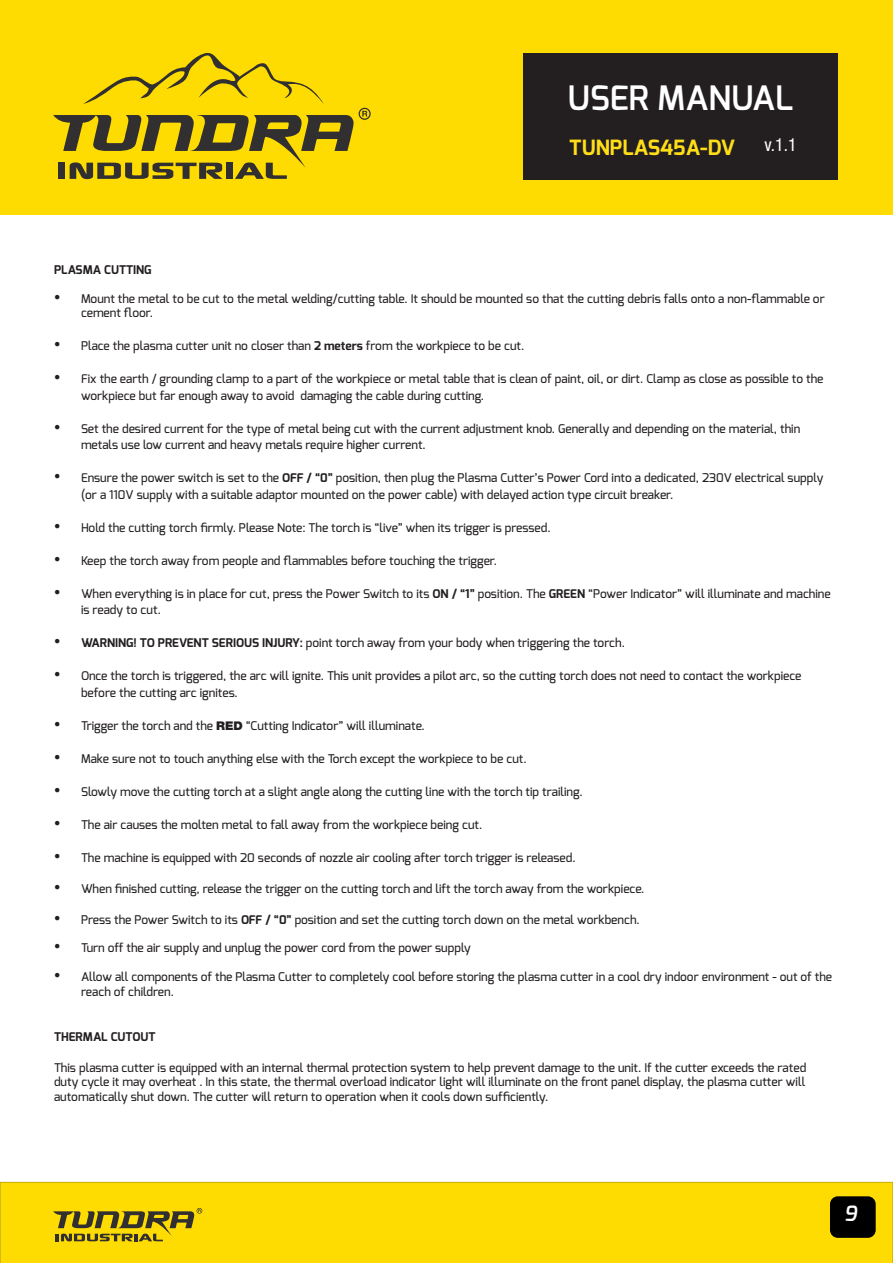
<style>
.page{position:relative;width:893px;height:1263px;background:#fff}
.page>*{position:absolute;margin:0;border:0;box-sizing:border-box;transform-origin:0 0}
.t1{font:600 33.6px "Exo";color:#fff}
.t2{font:700 21px "Exo";color:#ffde17}
.t3{font:italic 600 21px "Exo";color:#fff}
.t4{font:condensed 18px "Helvetica Neue LT Std";color:#fff}
.t5{font:500 12px/16.5px "Exo";color:#231f20}
.t6{font:700 12px "Exo";color:#231f20}
.s1{font-family:"Times New Roman";font-weight:400;font-size:18px}
.s2{font-weight:700}
.s3{font-family:"Helvetica Neue LT Std";font-weight:900}
</style>
<div class="page">
<div style="left:0;top:0;width:892px;height:215px;background:#ffdc01"></div>
<svg style="left:53px;top:52px;width:318px;height:127px"></svg>
<div style="left:0;top:1182px;width:893px;height:81px;background:#ffdc01"></div>
<svg style="left:53px;top:1208px;width:149px;height:33px;background:#b09a12"></svg>
<div style="left:831px;top:1197px;width:44px;height:40px;background:#000;border-radius:7px"></div>
<div style="left:830px;top:1196px;width:46px;height:42px;border:2px solid #000;border-radius:7px"></div>
<div style="left:524px;top:53px;width:314px;height:126px;background:#231f20"></div>
<h1 class="t1" style="left:567px;top:76px;width:228px">USER MANUAL</h1>
<h2 class="t2" style="left:569px;top:134px;width:167px">TUNPLAS45A-DV</h2>
<h3 class="t4" style="left:765px;top:134px;width:34px">v.1.1</h3>
<p class="t6" style="left:54px;top:262px;width:99px">PLASMA CUTTING</p>
<p class="t5" style="left:81px;top:291px;width:745px;line-height:14.4px;text-indent:-27px"><span class="s1">•</span> Mount the metal to be cut to the metal welding/cutting table. It should be mounted so that the cutting debris falls onto a non-flammable or cement floor.</p>
<p class="t5" style="left:54px;top:338px;width:472px"><span class="s1">•</span> Place the plasma cutter unit no closer than <span class="s2">2 meters</span> from the workpiece to be cut.</p>
<p class="t5" style="left:81px;top:371px;width:744px;text-indent:-27px"><span class="s1">•</span> Fix the earth / grounding clamp to a part of the workpiece or metal table that is clean of paint, oil, or dirt. Clamp as close as possible to the workpiece but far enough away to avoid damaging the cable during cutting.</p>
<p class="t5" style="left:81px;top:420px;width:721px;text-indent:-27px"><span class="s1">•</span> Set the desired current for the type of metal being cut with the current adjustment knob. Generally and depending on the material, thin metals use low current and heavy metals require higher current.</p>
<p class="t5" style="left:81px;top:470px;width:744px;text-indent:-27px"><span class="s1">•</span> Ensure the power switch is set to the <span class="s2">OFF / “0”</span> position, then plug the Plasma Cutter’s Power Cord into a dedicated, 230V electrical supply (or a 110V supply with a suitable adaptor mounted on the power cable) with delayed action type circuit breaker.</p>
<p class="t5" style="left:54px;top:519px;width:498px"><span class="s1">•</span> Hold the cutting torch firmly. Please Note: The torch is “live” when its trigger is pressed.</p>
<p class="t5" style="left:54px;top:552px;width:444px"><span class="s1">•</span> Keep the torch away from people and flammables before touching the trigger.</p>
<p class="t5" style="left:81px;top:585px;width:751px;text-indent:-27px"><span class="s1">•</span> When everything is in place for cut, press the Power Switch to its <span class="s2">ON / “1”</span> position. The <span class="s2">GREEN</span> “Power Indicator” will illuminate and machine is ready to cut.</p>
<p class="t5" style="left:54px;top:635px;width:572px"><span class="s1">•</span> <span class="s2">WARNING! TO PREVENT SERIOUS INJURY:</span> point torch away from your body when triggering the torch.</p>
<p class="t5" style="left:81px;top:668px;width:722px;text-indent:-27px"><span class="s1">•</span> Once the torch is triggered, the arc will ignite. This unit provides a pilot arc, so the cutting torch does not need to contact the workpiece before the cutting arc ignites.</p>
<p class="t5" style="left:54px;top:717px;width:372px"><span class="s1">•</span> Trigger the torch and the <span class="s3">RED</span> “Cutting Indicator” will illuminate.</p>
<p class="t5" style="left:54px;top:750px;width:474px"><span class="s1">•</span> Make sure not to touch anything else with the Torch except the workpiece to be cut.</p>
<p class="t5" style="left:54px;top:783px;width:530px"><span class="s1">•</span> Slowly move the cutting torch at a slight angle along the cutting line with the torch tip trailing.</p>
<p class="t5" style="left:54px;top:816px;width:430px"><span class="s1">•</span> The air causes the molten metal to fall away from the workpiece being cut.</p>
<p class="t5" style="left:54px;top:849px;width:523px"><span class="s1">•</span> The machine is equipped with 20 seconds of nozzle air cooling after torch trigger is released.</p>
<p class="t5" style="left:54px;top:880px;width:592px"><span class="s1">•</span> When finished cutting, release the trigger on the cutting torch and lift the torch away from the workpiece.</p>
<p class="t5" style="left:54px;top:911px;width:587px"><span class="s1">•</span> Press the Power Switch to its <span class="s2">OFF / “0”</span> position and set the cutting torch down on the metal workbench.</p>
<p class="t5" style="left:54px;top:940px;width:418px"><span class="s1">•</span> Turn off the air supply and unplug the power cord from the power supply</p>
<p class="t5" style="left:81px;top:970px;width:753px;line-height:14.4px;text-indent:-27px"><span class="s1">•</span> Allow all components of the Plasma Cutter to completely cool before storing the plasma cutter in a cool dry indoor environment - out of the reach of children.</p>
<p class="t6" style="left:54px;top:1029px;width:103px">THERMAL CUTOUT</p>
<p class="t5" style="left:54px;top:1060px;width:754px;line-height:14.4px;text-align:justify">This plasma cutter is equipped with an internal thermal protection system to help prevent damage to the unit. If the cutter exceeds the rated duty cycle it may overheat . In this state, the thermal overload indicator light will illuminate on the front panel display, the plasma cutter will automatically shut down. The cutter will return to operation when it cools down sufficiently.</p>
<h2 class="t3" style="left:844px;top:1200px;width:14px">9</h2>
</div>
